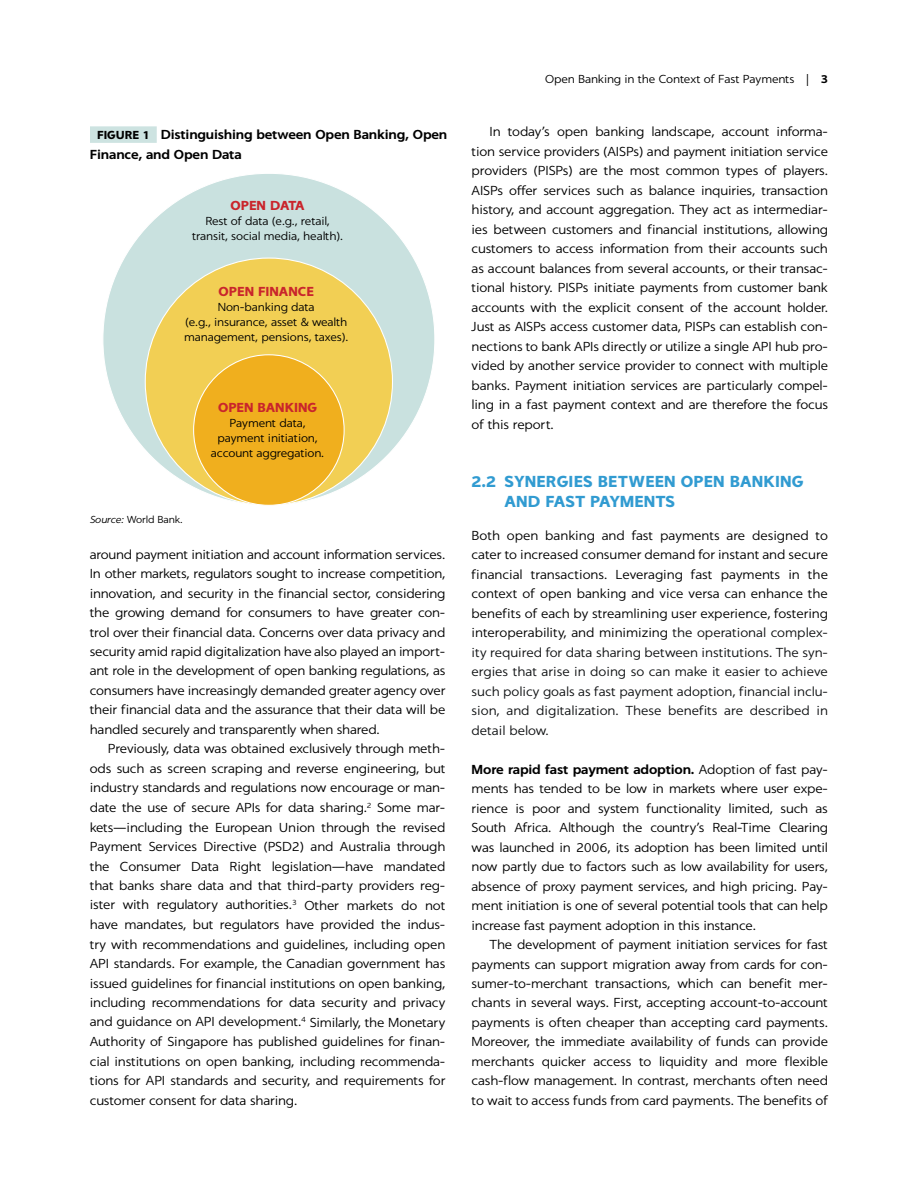
<style>
.page{position:relative;width:918px;height:1188px;background:#fff}
.page>*{position:absolute;margin:0;border:0;box-sizing:border-box;transform-origin:0 0}
.t1{font:700 16.5px/19.5px "Ortodoxa";letter-spacing:.01em;color:#319bd1}
.t2{font:300 13.5px/19.5px "Ortodoxa";letter-spacing:-.01em;color:#000;text-align:justify}
.t3{font:600 13.5px/19.5px "Ortodoxa";letter-spacing:-.01em;color:#000}
.t4{font:700 13.5px "Ortodoxa";color:#c9252c}
.t5{font:300 12px/15px "Ortodoxa";letter-spacing:-.01em;color:#000;text-align:center}
.t6{font:300 10.5px "Ortodoxa";letter-spacing:-.01em;color:#000}
.s1{font-weight:700;font-size:12px}
.s2{font-style:italic}
.s3{font-weight:600}
.s4{color:#0f1113}
</style>
<div class="page">
<div style="left:103px;top:173px;width:332px;height:332px;background:#c9e1df;border-radius:50%"></div>
<div style="left:145px;top:258px;width:247px;height:247px;background:#f2cf54;border-radius:50%"></div>
<div style="left:194px;top:355px;width:150px;height:150px;background:#f0af1e;border-radius:50%"></div>
<div style="left:90px;top:126px;width:67px;height:17px;background:#cde3e1"></div>
<p class="t3" style="left:90px;top:125px;width:359px;text-indent:7px"><span class="s1">FIGURE 1</span> Distinguishing between Open Banking, Open<br>Finance, and Open Data</p>
<p class="t4" style="left:231px;top:198px;width:75px">OPEN DATA</p>
<p class="t5" style="left:192px;top:214px;width:152px">Rest of data (e.g., retail, transit, social media, health).</p>
<p class="t4" style="left:219px;top:284px;width:97px">OPEN FINANCE</p>
<p class="t5" style="left:184px;top:300px;width:166px">Non-banking data<br>(e.g., insurance, asset &amp; wealth management, pensions, taxes).</p>
<p class="t6" style="left:90px;top:514px;width:94px"><span class="s2">Source:</span> World Bank.</p>
<p class="t4" style="left:218px;top:400px;width:100px">OPEN BANKING</p>
<p class="t5" style="left:211px;top:416px;width:115px">Payment data, payment initiation, account aggregation.</p>
<p class="t2" style="left:90px;top:545px;width:357px">around payment initiation and account information services.<br>In other markets, regulators sought to increase competition, innovation, and security in the financial sector, considering the growing demand for consumers to have greater con&shy;trol over their financial data. Concerns over data privacy and security amid rapid digitalization have also played an import&shy;ant role in the development of open banking regulations, as consumers have increasingly demanded greater agency over their financial data and the assurance that their data will be handled securely and transparently when shared.</p>
<p class="t2" style="left:90px;top:739px;width:357px;text-indent:18px">Previously, data was obtained exclusively through meth&shy;ods such as screen scraping and reverse engineering, but industry standards and regulations now encourage or man&shy;date the use of secure APIs for data sharing.<sup>2</sup> Some mar&shy;kets—including the European Union through the revised Payment Services Directive (PSD2) and Australia through the Consumer Data Right legislation—have mandated that banks share data and that third-party providers reg&shy;ister with regulatory authorities.<sup>3</sup> Other markets do not have mandates, but regulators have provided the indus&shy;try with recommendations and guidelines, including open API standards. For example, the Canadian government has issued guidelines for financial institutions on open banking, including recommendations for data security and privacy and guidance on API development.<sup>4</sup> Similarly, the Monetary Authority of Singapore has published guidelines for finan&shy;cial institutions on open banking, including recommenda&shy;tions for API standards and security, and requirements for customer consent for data sharing.</p>
<p class="t5" style="left:545px;top:72px;width:284px">Open Banking in the Context of Fast Payments | <span class="s3">3</span></p>
<p class="t2" style="left:472px;top:122px;width:358px;text-indent:18px">In today’s open banking landscape, account informa&shy;tion service providers (AISPs) and payment initiation service providers (PISPs) are the most common types of players.<br>AISPs offer services such as balance inquiries, transaction history, and account aggregation. They act as intermediar&shy;ies between customers and financial institutions, allowing customers to access information from their accounts such as account balances from several accounts, or their transac&shy;tional history. PISPs initiate payments from customer bank accounts with the explicit consent of the account holder.<br>Just as AISPs access customer data, PISPs can establish con&shy;nections to bank APIs directly or utilize a single API hub pro&shy;vided by another service provider to connect with multiple banks. Payment initiation services are particularly compel&shy;ling in a fast payment context and are therefore the focus of this report.</p>
<p class="t1" style="left:504px;top:472px;width:301px;text-indent:-33px">2.2 SYNERGIES BETWEEN OPEN BANKING<br>AND FAST PAYMENTS</p>
<p class="t2" style="left:472px;top:526px;width:358px">Both open banking and fast payments are designed to cater to increased consumer demand for instant and secure financial transactions. Leveraging fast payments in the context of open banking and vice versa can enhance the benefits of each by streamlining user experience, fostering interoperability, and minimizing <span class="s4">the operational complex&shy;ity required for data sharing between institutions. The syn&shy;ergies that arise in doing so can make it easier to achieve such policy goals as fast payment adoption, financial inclu&shy;sion, and digitalization. These benefits are described in detail below.</span></p>
<p class="t2" style="left:472px;top:760px;width:358px"><span class="s3">More rapid fast payment adoption.</span> Adoption of fast pay&shy;ments has tended to be low in markets where user expe&shy;rience is poor and system functionality limited, such as South Africa. Although the country’s Real-Time Clearing was launched in 2006, its adoption has been limited until now partly due to factors such as low availability for users, absence of proxy payment services, and high pricing. Pay&shy;ment initiation is one of several potential tools that can help increase fast payment adoption in this instance.</p>
<p class="t2" style="left:472px;top:935px;width:358px;text-indent:18px">The development of payment initiation services for fast payments can support migration away from cards for con&shy;sumer-to-merchant transactions, which can benefit mer&shy;chants in several ways. First, accepting account-to-account payments is often cheaper than accepting card payments.<br>Moreover, the immediate availability of funds can provide merchants quicker access to liquidity and more flexible cash-flow management. In contrast, merchants often need to wait to access funds from card payments. The benefits of</p>
</div>
